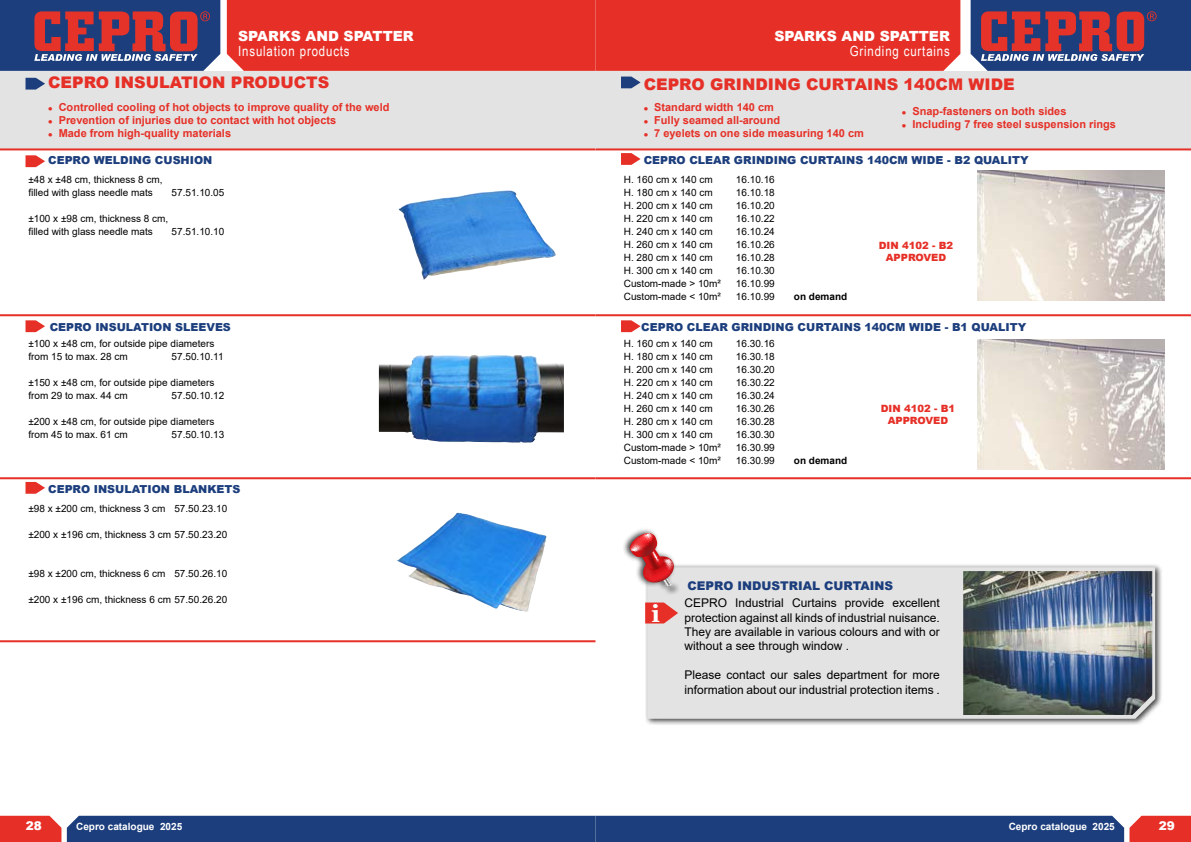
<style>
.page{position:relative;width:1191px;height:842px;background:#fff}
.page>*{position:absolute;margin:0;border:0;box-sizing:border-box;transform-origin:0 0}
.t1{font:700 24px "Georgia";color:#fff}
.t2{font:900 16px "Arial";color:#e63027}
.t3{font:14px "Arial Narrow";letter-spacing:.06em;color:#fff}
.t4{font:900 14px "Arial";color:#fff}
.t5{font:12px/14.4px "Arial";color:#000;text-align:justify}
.t6{font:900 12px "Arial";color:#1c3e7d}
.t7{font:900 12px "Arial";color:#fff}
.t8{font:700 11px "Arial";color:#e63027}
.t9{font:900 11px "Arial";color:#1c3e7d}
.t10{font:10px/13px "Arial";color:#000}
.t11{font:700 10px "Arial";color:#fff}
.t12{font:900 10px/12px "Arial";color:#e63027;text-align:center}
.t13{font:700 10px "Arial";color:#000}
</style>
<div class="page">
<div style="left:227px;top:0;width:733px;height:71px;background:#e63027"></div>
<div style="left:0;top:816px;width:61px;height:26px;background:#e63027"></div>
<div style="left:67px;top:816px;width:1124px;height:26px;background:#1c3e7d"></div>
<svg style="left:970px;top:0;width:221px;height:71px;background:#5f456c"></svg>
<svg style="left:0;top:0;width:220px;height:71px;background:#5e446c"></svg>
<img style="left:398px;top:190px;width:157px;height:90px">
<img style="left:379px;top:355px;width:185px;height:88px">
<img style="left:397px;top:513px;width:147px;height:99px">
<img style="left:977px;top:170px;width:187px;height:130px">
<img style="left:977px;top:339px;width:187px;height:131px">
<svg style="left:26px;top:155px;width:19px;height:12px"></svg>
<svg style="left:26px;top:320px;width:19px;height:12px"></svg>
<svg style="left:26px;top:482px;width:19px;height:12px"></svg>
<div style="left:0;top:71px;width:595px;height:77px;background:#e3e3e3"></div>
<svg style="left:26px;top:78px;width:19px;height:12px"></svg>
<hr style="left:0;top:148px;width:595px;height:2px;background:#e63027">
<hr style="left:0;top:477px;width:595px;height:2px;background:#e63027">
<hr style="left:0;top:640px;width:595px;height:2px;background:#e63027">
<hr style="left:0;top:314px;width:595px;height:2px;background:#e63027">
<hr style="left:595px;top:477px;width:596px;height:2px;background:#e63027">
<svg style="left:621px;top:153px;width:19px;height:12px"></svg>
<svg style="left:621px;top:320px;width:19px;height:12px"></svg>
<div style="left:595px;top:71px;width:596px;height:77px;background:#e3e3e3"></div>
<svg style="left:621px;top:77px;width:19px;height:11px"></svg>
<hr style="left:595px;top:148px;width:596px;height:2px;background:#e63027">
<hr style="left:595px;top:314px;width:596px;height:2px;background:#e63027">
<div style="left:644px;top:564px;width:518px;height:162px;background:#000;opacity:.75"></div>
<div style="left:647px;top:567px;width:508px;height:152px;background:#e3e3e3"></div>
<svg style="left:645px;top:602px;width:33px;height:21px"></svg>
<img style="left:963px;top:571px;width:189px;height:144px">
<div style="left:663px;top:582px;width:19px;height:14px;background:#000;opacity:.75"></div>
<div style="left:656px;top:575px;width:26px;height:13px;background:#e3e3e3"></div>
<div style="left:662px;top:579px;width:17px;height:9px;background:#000;opacity:.75"></div>
<div style="left:622px;top:527px;width:54px;height:64px;background:#000;opacity:.75"></div>
<svg style="left:630px;top:533px;width:44px;height:54px"></svg>
<h3 class="t4" style="left:238px;top:26px;width:177px">SPARKS AND SPATTER</h3>
<h3 class="t3" style="left:238px;top:40px;width:113px">Insulation products</h3>
<h2 class="t2" style="left:48px;top:71px;width:283px">CEPRO INSULATION PRODUCTS</h2>
<p class="t8" style="left:48px;top:100px;width:343px">● Controlled cooling of hot objects to improve quality of the weld</p>
<p class="t8" style="left:48px;top:113px;width:289px">● Prevention of injuries due to contact with hot objects</p>
<p class="t8" style="left:48px;top:126px;width:184px">● Made from high-quality materials</p>
<p class="t9" style="left:48px;top:152px;width:166px">CEPRO WELDING CUSHION</p>
<p class="t10" style="left:28px;top:173px;width:136px">±48 x ±48 cm, thickness 8 cm, filled with glass needle mats</p>
<p class="t10" style="left:172px;top:186px;width:54px">57.51.10.05</p>
<p class="t10" style="left:28px;top:212px;width:141px">±100 x ±98 cm, thickness 8 cm, filled with glass needle mats</p>
<p class="t10" style="left:172px;top:225px;width:54px">57.51.10.10</p>
<p class="t9" style="left:50px;top:319px;width:183px">CEPRO INSULATION SLEEVES</p>
<p class="t10" style="left:28px;top:337px;width:188px">±100 x ±48 cm, for outside pipe diameters from 15 to max. 28 cm</p>
<p class="t10" style="left:172px;top:350px;width:54px">57.50.10.11</p>
<p class="t10" style="left:28px;top:376px;width:188px">±150 x ±48 cm, for outside pipe diameters from 29 to max. 44 cm</p>
<p class="t10" style="left:172px;top:389px;width:54px">57.50.10.12</p>
<p class="t10" style="left:28px;top:415px;width:188px">±200 x ±48 cm, for outside pipe diameters from 45 to max. 61 cm</p>
<p class="t10" style="left:172px;top:428px;width:54px">57.50.10.13</p>
<p class="t9" style="left:48px;top:481px;width:194px">CEPRO INSULATION BLANKETS</p>
<p class="t10" style="left:28px;top:502px;width:200px">±98 x ±200 cm, thickness 3 cm 57.50.23.10</p>
<p class="t10" style="left:28px;top:528px;width:200px">±200 x ±196 cm, thickness 3 cm 57.50.23.20</p>
<p class="t10" style="left:28px;top:567px;width:200px">±98 x ±200 cm, thickness 6 cm 57.50.26.10</p>
<p class="t10" style="left:28px;top:593px;width:200px">±200 x ±196 cm, thickness 6 cm 57.50.26.20</p>
<h3 class="t4" style="left:774px;top:26px;width:177px">SPARKS AND SPATTER</h3>
<h3 class="t3" style="left:849px;top:40px;width:102px">Grinding curtains</h3>
<h2 class="t2" style="left:643px;top:72px;width:372px">CEPRO GRINDING CURTAINS 140CM WIDE</h2>
<p class="t8" style="left:643px;top:100px;width:132px">● Standard width 140 cm</p>
<p class="t8" style="left:643px;top:113px;width:138px">● Fully seamed all-around</p>
<p class="t8" style="left:643px;top:126px;width:222px">● 7 eyelets on one side measuring 140 cm</p>
<p class="t8" style="left:902px;top:103px;width:166px">● Snap-fasteners on both sides</p>
<p class="t8" style="left:902px;top:116px;width:216px">● Including 7 free steel suspension rings</p>
<p class="t9" style="left:643px;top:152px;width:386px">CEPRO CLEAR GRINDING CURTAINS 140CM WIDE - B2 QUALITY</p>
<p class="t10" style="left:624px;top:173px;width:90px">H. 160 cm x 140 cm</p>
<p class="t10" style="left:736px;top:173px;width:40px">16.10.16</p>
<p class="t10" style="left:624px;top:186px;width:90px">H. 180 cm x 140 cm</p>
<p class="t10" style="left:736px;top:186px;width:40px">16.10.18</p>
<p class="t10" style="left:624px;top:199px;width:90px">H. 200 cm x 140 cm</p>
<p class="t10" style="left:736px;top:199px;width:40px">16.10.20</p>
<p class="t10" style="left:624px;top:212px;width:90px">H. 220 cm x 140 cm</p>
<p class="t10" style="left:736px;top:212px;width:40px">16.10.22</p>
<p class="t10" style="left:624px;top:225px;width:90px">H. 240 cm x 140 cm</p>
<p class="t10" style="left:736px;top:225px;width:40px">16.10.24</p>
<p class="t10" style="left:624px;top:238px;width:90px">H. 260 cm x 140 cm</p>
<p class="t10" style="left:736px;top:238px;width:40px">16.10.26</p>
<p class="t10" style="left:624px;top:251px;width:90px">H. 280 cm x 140 cm</p>
<p class="t10" style="left:736px;top:251px;width:40px">16.10.28</p>
<p class="t10" style="left:624px;top:264px;width:90px">H. 300 cm x 140 cm</p>
<p class="t10" style="left:736px;top:264px;width:40px">16.10.30</p>
<p class="t10" style="left:624px;top:277px;width:98px">Custom-made &gt; 10m²</p>
<p class="t10" style="left:736px;top:277px;width:40px">16.10.99</p>
<p class="t10" style="left:624px;top:290px;width:98px">Custom-made &lt; 10m²</p>
<p class="t10" style="left:736px;top:290px;width:40px">16.10.99</p>
<p class="t13" style="left:794px;top:289px;width:55px">on demand</p>
<p class="t12" style="left:878px;top:239px;width:76px">DIN 4102 - B2<br>APPROVED</p>
<p class="t9" style="left:641px;top:319px;width:386px">CEPRO CLEAR GRINDING CURTAINS 140CM WIDE - B1 QUALITY</p>
<p class="t10" style="left:624px;top:337px;width:90px">H. 160 cm x 140 cm</p>
<p class="t10" style="left:736px;top:337px;width:40px">16.30.16</p>
<p class="t10" style="left:624px;top:350px;width:90px">H. 180 cm x 140 cm</p>
<p class="t10" style="left:736px;top:350px;width:40px">16.30.18</p>
<p class="t10" style="left:624px;top:363px;width:90px">H. 200 cm x 140 cm</p>
<p class="t10" style="left:736px;top:363px;width:40px">16.30.20</p>
<p class="t10" style="left:624px;top:376px;width:90px">H. 220 cm x 140 cm</p>
<p class="t10" style="left:736px;top:376px;width:40px">16.30.22</p>
<p class="t10" style="left:624px;top:389px;width:90px">H. 240 cm x 140 cm</p>
<p class="t10" style="left:736px;top:389px;width:40px">16.30.24</p>
<p class="t10" style="left:624px;top:402px;width:90px">H. 260 cm x 140 cm</p>
<p class="t10" style="left:736px;top:402px;width:40px">16.30.26</p>
<p class="t10" style="left:624px;top:415px;width:90px">H. 280 cm x 140 cm</p>
<p class="t10" style="left:736px;top:415px;width:40px">16.30.28</p>
<p class="t10" style="left:624px;top:428px;width:90px">H. 300 cm x 140 cm</p>
<p class="t10" style="left:736px;top:428px;width:40px">16.30.30</p>
<p class="t10" style="left:624px;top:441px;width:98px">Custom-made &gt; 10m²</p>
<p class="t10" style="left:736px;top:441px;width:40px">16.30.99</p>
<p class="t10" style="left:624px;top:454px;width:98px">Custom-made &lt; 10m²</p>
<p class="t10" style="left:736px;top:454px;width:40px">16.30.99</p>
<p class="t13" style="left:794px;top:454px;width:55px">on demand</p>
<p class="t12" style="left:880px;top:402px;width:76px">DIN 4102 - B1<br>APPROVED</p>
<h1 class="t1" style="left:651px;top:598px;width:10px">i</h1>
<p class="t6" style="left:687px;top:577px;width:207px">CEPRO INDUSTRIAL CURTAINS</p>
<p class="t5" style="left:684px;top:596px;width:257px">CEPRO Industrial Curtains provide excellent protection against all kinds of industrial nuisance.<br>They are available in various colours and with or without a see through window .</p>
<p class="t5" style="left:684px;top:668px;width:257px">Please contact our sales department for more information about our industrial protection items .</p>
<p class="t7" style="left:26px;top:817px;width:18px">28</p>
<p class="t7" style="left:1158px;top:817px;width:18px">29</p>
<p class="t11" style="left:76px;top:819px;width:108px">Cepro catalogue 2025</p>
<p class="t11" style="left:1008px;top:819px;width:108px">Cepro catalogue 2025</p>
</div>
